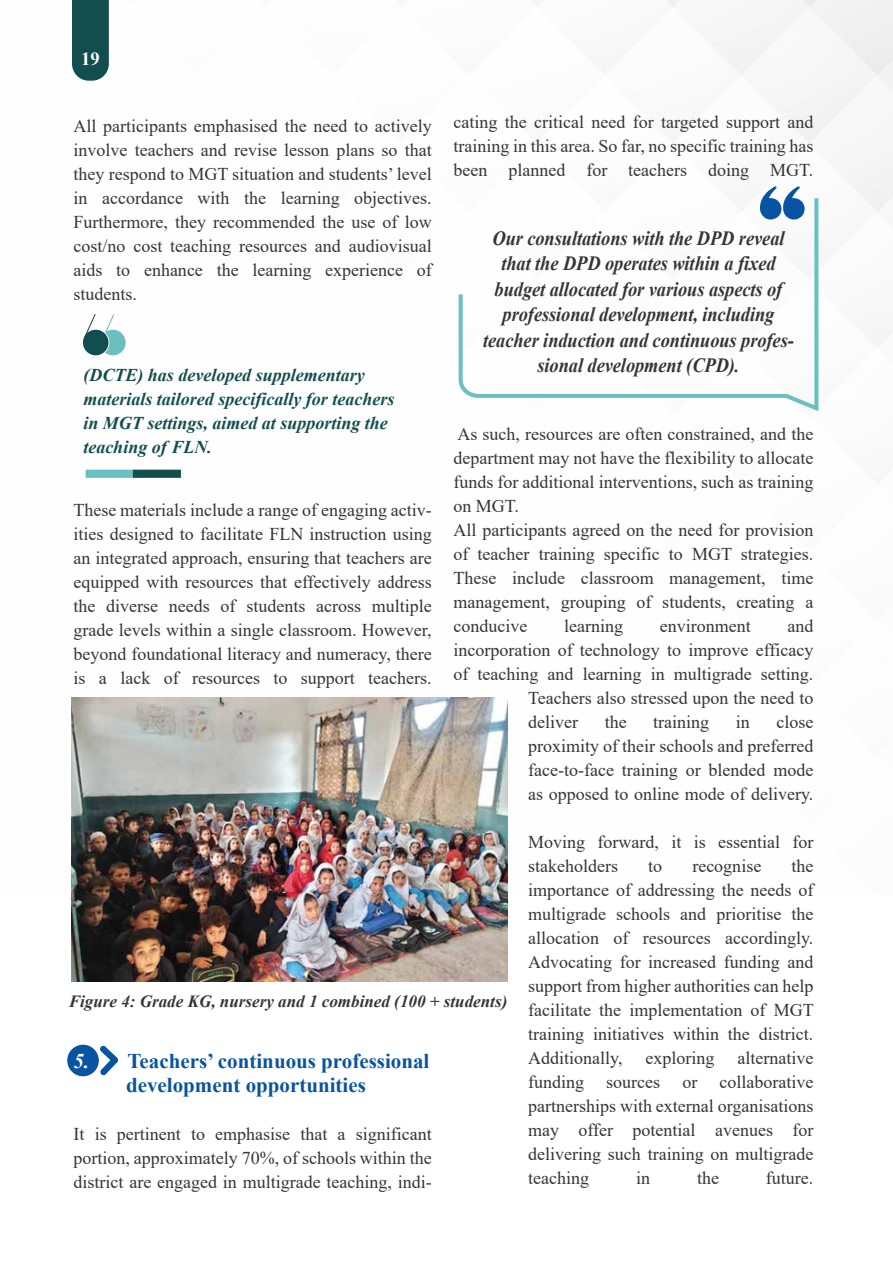
<style>
.page{position:relative;width:893px;height:1263px;background:#fff}
.page>*{position:absolute;margin:0;border:0;box-sizing:border-box;transform-origin:0 0}
.t1{font:700 21px/24px "Times New Roman";color:#0853a2;text-align:center}
.t2{font:italic 700 20.25px/25.5px "Times New Roman";letter-spacing:-.005em;color:#353535;text-align:center;scale:.91 1}
.t3{font:700 18.6px "Times New Roman";color:#fff}
.t4{font:18px/24px "Times New Roman";color:#353535;text-align:justify}
.t5{font:italic 700 18px/24px "Times New Roman";color:#134e4f}
.t6{font:italic 700 17.1px "Times New Roman";color:#353535}
.s1{font-style:italic;color:#fff}
</style>
<div class="page">
<img style="left:71px;top:0;width:822px;height:895px">
<svg style="left:72px;top:0;width:37px;height:81px;background:#1e5657"></svg>
<svg style="left:457px;top:194px;width:363px;height:220px"></svg>
<svg style="left:759px;top:186px;width:46px;height:34px"></svg>
<svg style="left:104px;top:313px;width:22px;height:42px"></svg>
<div style="left:83px;top:330px;width:26px;height:25px;background:#134e4f;border-radius:50%"></div>
<svg style="left:83px;top:313px;width:14px;height:26px"></svg>
<div style="left:86px;top:470px;width:47px;height:8px;background:#6abfbf"></div>
<div style="left:133px;top:470px;width:48px;height:8px;background:#134e4f"></div>
<img style="left:72px;top:697px;width:435px;height:284px">
<svg style="left:100px;top:1045px;width:18px;height:30px"></svg>
<div style="left:67px;top:1045px;width:32px;height:31px;background:#0853a2;border-radius:50%"></div>
<p class="t3" style="left:81px;top:45px;width:20px">19</p>
<p class="t4" style="left:453px;top:110px;width:361px">cating the critical need for targeted support and training in this area. So far, no specific training has been planned for teachers doing MGT.</p>
<p class="t4" style="left:74px;top:113px;width:360px">All participants emphasised the need to actively involve teachers and revise lesson plans so that they respond to MGT situation and students’ level in accordance with the learning objectives.<br>Furthermore, they recommended the use of low cost/no cost teaching resources and audiovisual aids to enhance the learning experience of students.</p>
<p class="t2" style="left:483px;top:225px;width:343px">Our consultations with the DPD reveal that the DPD operates within a fixed budget allocated for various aspects of professional development, including teacher induction and continuous profes&shy;sional development (CPD).</p>
<p class="t5" style="left:83px;top:363px;width:312px">(DCTE) has developed supplementary materials tailored specifically for teachers in MGT settings, aimed at supporting the teaching of FLN.</p>
<p class="t4" style="left:453px;top:422px;width:361px;text-align:left">As such, resources are often constrained, and the department may not have the flexibility to allocate funds for additional interventions, such as training on MGT.<br>All participants agreed on the need for provision of teacher training specific to MGT strategies.<br>These include classroom management, time management, grouping of students, creating a conducive</p>
<p class="t4" style="left:74px;top:497px;width:360px">These materials include a range of engaging activ&shy;ities designed to facilitate FLN instruction using an integrated approach, ensuring that teachers are equipped with resources that effectively address the diverse needs of students across multiple grade levels within a single classroom. However, beyond foundational literacy and numeracy, there is a lack of resources to support teachers.</p>
<p class="t4" style="left:564px;top:614px;width:60px">learning</p>
<p class="t4" style="left:660px;top:614px;width:92px">environment</p>
<p class="t4" style="left:787px;top:614px;width:27px">and</p>
<p class="t4" style="left:453px;top:638px;width:361px">incorporation of technology to improve efficacy</p>
<p class="t4" style="left:453px;top:662px;width:361px">of teaching and learning in multigrade setting.</p>
<p class="t4" style="left:528px;top:686px;width:287px">Teachers also stressed upon the need to</p>
<p class="t4" style="left:528px;top:710px;width:51px">deliver</p>
<p class="t4" style="left:605px;top:710px;width:23px">the</p>
<p class="t4" style="left:653px;top:710px;width:57px">training</p>
<p class="t4" style="left:736px;top:710px;width:16px">in</p>
<p class="t4" style="left:528px;top:710px;width:287px;text-indent:248px">close proximity of their schools and preferred face-to-face training or blended mode as opposed to online mode of delivery.</p>
<p class="t4" style="left:528px;top:830px;width:287px">Moving forward, it is essential for stakeholders</p>
<p class="t4" style="left:528px;top:854px;width:287px;text-indent:263px">the importance of addressing the needs of multigrade schools and prioritise the allocation of resources accordingly.<br>Advocating for increased funding and support from higher authorities can help facilitate the implementation of MGT training initiatives within the district.<br>Additionally,</p>
<p class="t4" style="left:648px;top:854px;width:16px">to</p>
<p class="t4" style="left:692px;top:854px;width:70px">recognise</p>
<p class="t6" style="left:69px;top:990px;width:440px">Figure 4: Grade KG, nursery and 1 combined (100 + students)</p>
<p class="t4" style="left:528px;top:1046px;width:287px;text-indent:209px">alternative funding sources or collaborative partnerships with external organisations may offer potential avenues for delivering such training on multigrade teaching</p>
<p class="t4" style="left:645px;top:1046px;width:70px">exploring</p>
<p class="t1" style="left:74px;top:1048px;width:357px"><span class="s1">5.</span> Teachers’ continuous professional development opportunities</p>
<p class="t4" style="left:74px;top:1121px;width:360px">It is pertinent to emphasise that a significant portion, approximately 70%, of schools within the district are engaged in multigrade teaching, indi-</p>
<p class="t4" style="left:636px;top:1166px;width:16px">in</p>
<p class="t4" style="left:697px;top:1166px;width:23px">the</p>
<p class="t4" style="left:766px;top:1166px;width:49px">future.</p>
</div>
